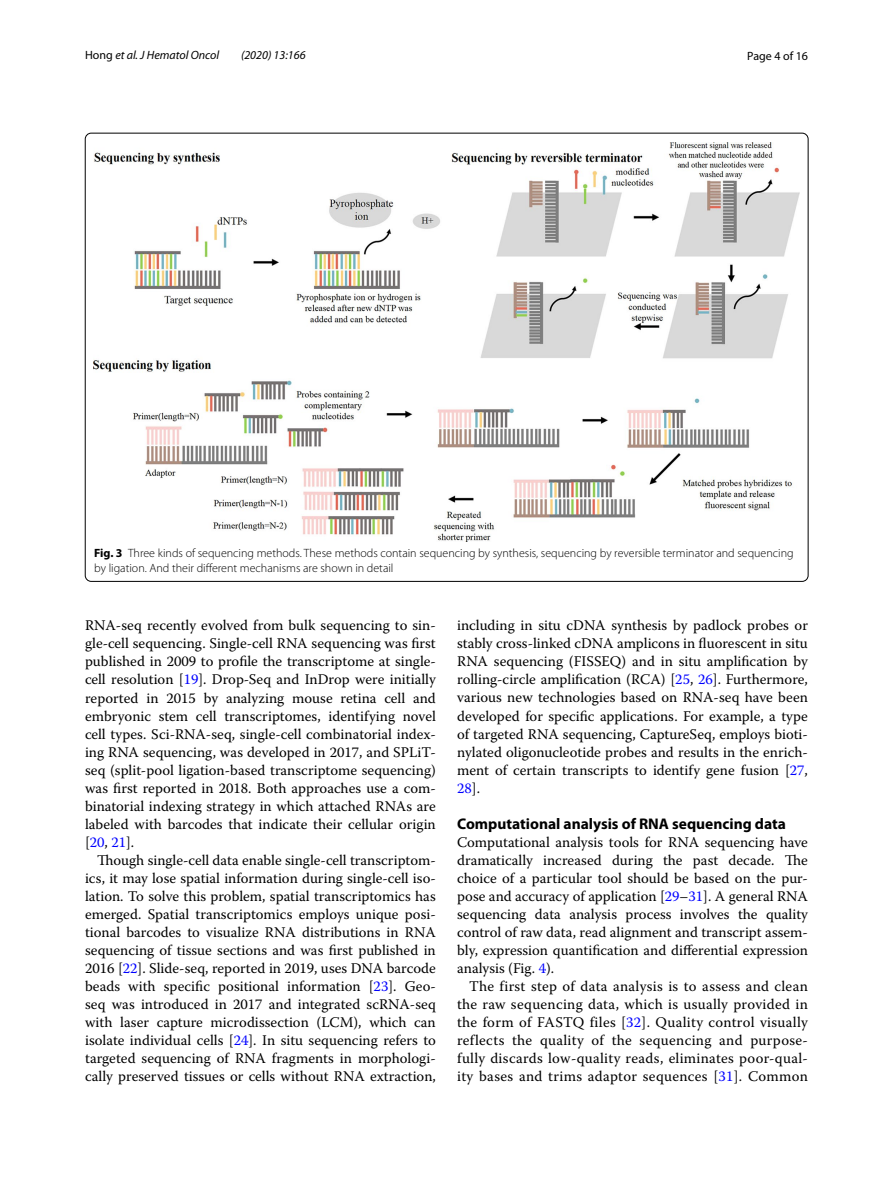
<style>
.page{position:relative;width:893px;height:1187px;background:#fff}
.page>*{position:absolute;margin:0;border:0;box-sizing:border-box;transform-origin:0 0}
.t1{font:700 15.45px "Myriad Pro";color:#000}
.t2{font:14.7px/18px "Warnock Pro";color:#000;text-align:justify}
.t3{font:300 12px/15px "Myriad Pro";color:#000}
.t4{font:italic 12px "Myriad Pro";color:#000}
.t5{font:12px "Myriad Pro";color:#000}
.s1{font-style:normal}
.s2{font-weight:700}
.s3{color:#00f}
</style>
<div class="page">
<img style="left:94px;top:142px;width:706px;height:399px">
<p class="t4" style="left:85px;top:48px;width:136px"><span class="s1">Hong</span> et al. J Hematol Oncol</p>
<p class="t4" style="left:241px;top:48px;width:66px">(2020) 13:166</p>
<p class="t5" style="left:747px;top:48px;width:62px">Page 4 of 16</p>
<p class="t3" style="left:94px;top:545px;width:701px"><span class="s2">Fig. 3</span> Three kinds of sequencing methods. These methods contain sequencing by synthesis, sequencing by reversible terminator and sequencing by ligation. And their different mechanisms are shown in detail</p>
<p class="t2" style="left:85px;top:616px;width:352px">RNA-seq recently evolved from bulk sequencing to sin&shy;gle-cell sequencing. Single-cell RNA sequencing was first published in 2009 to profile the transcriptome at single&shy;cell resolution [<span class="s3">19</span>]. Drop-Seq and InDrop were initially reported in 2015 by analyzing mouse retina cell and embryonic stem cell transcriptomes, identifying novel cell types. Sci-RNA-seq, single-cell combinatorial index&shy;ing RNA sequencing, was developed in 2017, and SPLiT&shy;seq (split-pool ligation-based transcriptome sequencing) was first reported in 2018. Both approaches use a com&shy;binatorial indexing strategy in which attached RNAs are labeled with barcodes that indicate their cellular origin [<span class="s3">20</span>, <span class="s3">21</span>].</p>
<p class="t2" style="left:85px;top:850px;width:352px;text-indent:12px">Though single-cell data enable single-cell transcriptom&shy;ics, it may lose spatial information during single-cell iso&shy;lation. To solve this problem, spatial transcriptomics has emerged. Spatial transcriptomics employs unique posi&shy;tional barcodes to visualize RNA distributions in RNA sequencing of tissue sections and was first published in 2016 [<span class="s3">22</span>]. Slide-seq, reported in 2019, uses DNA barcode beads with specific positional information [<span class="s3">23</span>]. Geo&shy;seq was introduced in 2017 and integrated scRNA-seq with laser capture microdissection (LCM), which can isolate individual cells [<span class="s3">24</span>]. In situ sequencing refers to targeted sequencing of RNA fragments in morphologi&shy;cally preserved tissues or cells without RNA extraction,</p>
<p class="t2" style="left:457px;top:616px;width:352px">including in situ cDNA synthesis by padlock probes or stably cross-linked cDNA amplicons in fluorescent in situ RNA sequencing (FISSEQ) and in situ amplification by rolling-circle amplification (RCA) [<span class="s3">25</span>, <span class="s3">26</span>]. Furthermore, various new technologies based on RNA-seq have been developed for specific applications. For example, a type of targeted RNA sequencing, CaptureSeq, employs bioti&shy;nylated oligonucleotide probes and results in the enrich&shy;ment of certain transcripts to identify gene fusion [<span class="s3">27</span>, <span class="s3">28</span>].</p>
<p class="t1" style="left:457px;top:813px;width:330px">Computational analysis of RNA sequencing data</p>
<p class="t2" style="left:457px;top:832px;width:352px">Computational analysis tools for RNA sequencing have dramatically increased during the past decade. The choice of a particular tool should be based on the pur&shy;pose and accuracy of application [<span class="s3">29</span>–<span class="s3">31</span>]. A general RNA sequencing data analysis process involves the quality control of raw data, read alignment and transcript assem&shy;bly, expression quantification and differential expression analysis (Fig. <span class="s3">4</span>).</p>
<p class="t2" style="left:457px;top:976px;width:352px;text-indent:12px">The first step of data analysis is to assess and clean the raw sequencing data, which is usually provided in the form of FASTQ files [<span class="s3">32</span>]. Quality control visually reflects the quality of the sequencing and purpose&shy;fully discards low-quality reads, eliminates poor-qual&shy;ity bases and trims adaptor sequences [<span class="s3">31</span>]. Common</p>
</div>
